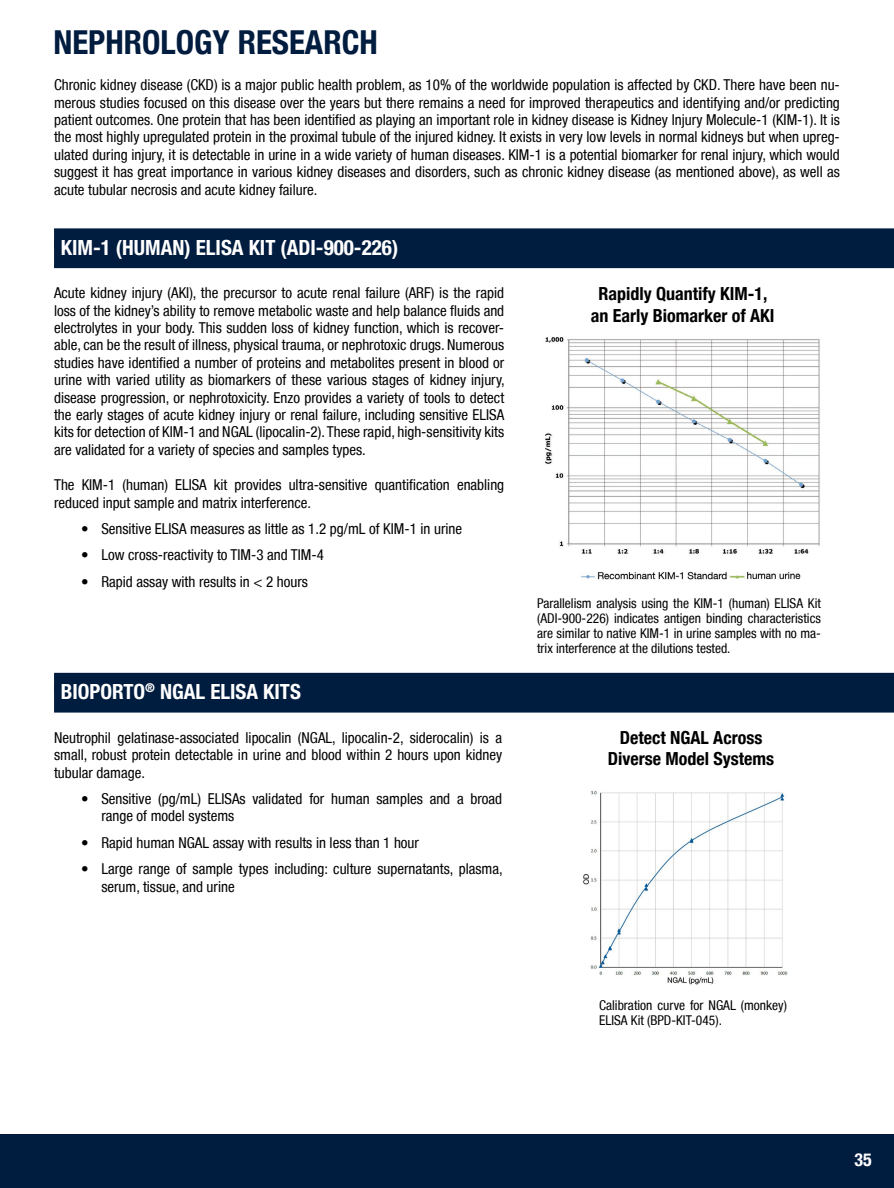
<style>
.page{position:relative;width:894px;height:1188px;background:#fff}
.page>*{position:absolute;margin:0;border:0;box-sizing:border-box;transform-origin:0 0}
.t1{font:700 condensed 33px "Helvetica Neue";color:#001c3f}
.t2{font:700 condensed 21px "Helvetica Neue LT Pro";color:#fff}
.t3{font:700 condensed 18px/21px "Helvetica Neue LT";color:#000;text-align:center}
.t4{font:700 condensed 18px "Helvetica Neue LT";color:#fff}
.t5{font:condensed 15px/17.4px "Helvetica Neue LT";color:#000;text-align:justify}
.t6{font:condensed 13.5px/15px "Helvetica Neue LT";color:#000}
</style>
<div class="page">
<div style="left:0;top:1134px;width:893px;height:54px;background:#001c3f"></div>
<div style="left:54px;top:228px;width:839px;height:20px;background:#001c3f"></div>
<div style="left:54px;top:241px;width:839px;height:27px;background:#001c3f"></div>
<div style="left:54px;top:673px;width:839px;height:19px;background:#001c3f"></div>
<div style="left:54px;top:686px;width:839px;height:27px;background:#001c3f"></div>
<img style="left:583px;top:790px;width:205px;height:195px">
<img style="left:545px;top:337px;width:275px;height:243px">
<h1 class="t1" style="left:53px;top:22px;width:326px">NEPHROLOGY RESEARCH</h1>
<p class="t5" style="left:54px;top:76px;width:787px">Chronic kidney disease (CKD) is a major public health problem, as 10% of the worldwide population is affected by CKD. There have been nu&shy;merous studies focused on this disease over the years but there remains a need for improved therapeutics and identifying and/or predicting patient outcomes. One protein that has been identified as playing an important role in kidney disease is Kidney Injury Molecule-1 (KIM-1). It is the most highly upregulated protein in the proximal tubule of the injured kidney. It exists in very low levels in normal kidneys but when upreg&shy;ulated during injury, it is detectable in urine in a wide variety of human diseases. KIM-1 is a potential biomarker for renal injury, which would suggest it has great importance in various kidney diseases and disorders, such as chronic kidney disease (as mentioned above), as well as acute tubular necrosis and acute kidney failure.</p>
<h2 class="t2" style="left:61px;top:234px;width:339px">KIM-1 (HUMAN) ELISA KIT (ADI-900-226)</h2>
<p class="t5" style="left:54px;top:284px;width:452px">Acute kidney injury (AKI), the precursor to acute renal failure (ARF) is the rapid loss of the kidney’s ability to remove metabolic waste and help balance fluids and electrolytes in your body. This sudden loss of kidney function, which is recover&shy;able, can be the result of illness, physical trauma, or nephrotoxic drugs. Numerous studies have identified a number of proteins and metabolites present in blood or urine with varied utility as biomarkers of these various stages of kidney injury, disease progression, or nephrotoxicity. Enzo provides a variety of tools to detect the early stages of acute kidney injury or renal failure, including sensitive ELISA kits for detection of KIM-1 and NGAL (lipocalin-2). These rapid, high-sensitivity kits are validated for a variety of species and samples types.</p>
<p class="t5" style="left:54px;top:475px;width:451px;line-height:18px">The KIM-1 (human) ELISA kit provides ultra-sensitive quantification enabling reduced input sample and matrix interference.</p>
<p class="t5" style="left:81px;top:520px;width:382px">• Sensitive ELISA measures as little as 1.2 pg/mL of KIM-1 in urine</p>
<p class="t5" style="left:81px;top:546px;width:244px">• Low cross-reactivity to TIM-3 and TIM-4</p>
<p class="t5" style="left:81px;top:573px;width:228px">• Rapid assay with results in &lt; 2 hours</p>
<h2 class="t2" style="left:61px;top:679px;width:241px">BIOPORTO<sup>®</sup> NGAL ELISA KITS</h2>
<p class="t5" style="left:54px;top:729px;width:449px">Neutrophil gelatinase-associated lipocalin (NGAL, lipocalin-2, siderocalin) is a small, robust protein detectable in urine and blood within 2 hours upon kidney tubular damage.</p>
<p class="t5" style="left:101px;top:790px;width:402px;text-indent:-20px">• Sensitive (pg/mL) ELISAs validated for human samples and a broad range of model systems</p>
<p class="t5" style="left:81px;top:834px;width:339px">• Rapid human NGAL assay with results in less than 1 hour</p>
<p class="t5" style="left:101px;top:860px;width:403px;text-indent:-20px">• Large range of sample types including: culture supernatants, plasma, serum, tissue, and urine</p>
<p class="t3" style="left:590px;top:283px;width:185px;line-height:21.6px">Rapidly Quantify KIM-1, an Early Biomarker of AKI</p>
<p class="t6" style="left:537px;top:595px;width:285px;text-align:justify">Parallelism analysis using the KIM-1 (human) ELISA Kit (ADI-900-226) indicates antigen binding characteristics are similar to native KIM-1 in urine samples with no ma&shy;trix interference at the dilutions tested.</p>
<p class="t3" style="left:607px;top:727px;width:168px">Detect NGAL Across<br>Diverse Model Systems</p>
<p class="t6" style="left:599px;top:998px;width:189px">Calibration curve for NGAL (monkey)<br>ELISA Kit (BPD-KIT-045).</p>
<p class="t4" style="left:854px;top:1149px;width:19px">35</p>
</div>
